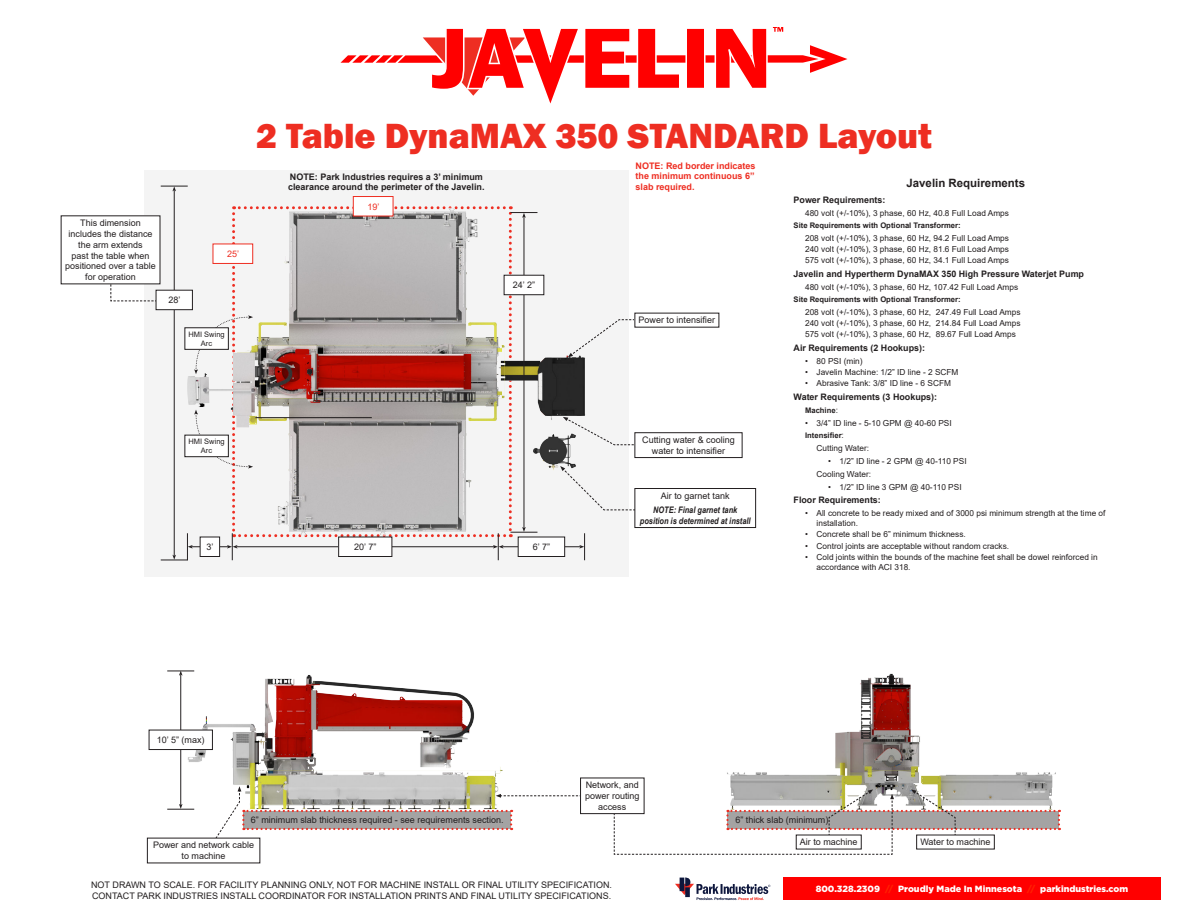
<style>
.page{position:relative;width:1188px;height:918px;background:#fff}
.page>*{position:absolute;margin:0;border:0;box-sizing:border-box;transform-origin:0 0}
.t1{font:800 36px "Franklin Gothic";color:#ee2e22}
.t2{font:700 11.48px "Arial";color:#231f20}
.t3{font:9px/10.8px "Arial";color:#231f20;text-align:center}
.t4{font:700 9px/10.8px "Arial";color:#231f20}
.t5{font:700 9px/10.8px "Arial";color:#ee2e22;text-align:justify}
.t6{font:900 9px "Gotham";color:#fff}
.t7{font:italic 700 9px/10.8px "Arial Narrow";color:#231f20;text-align:center}
.t8{font:9px "Arial";color:#ee2e22}
.t9{font:700 8.93px "Arial";color:#231f20}
.t10{font:8.32px/11.3px "Arial";color:#231f20}
.t11{font:700 7.65px "Arial";color:#231f20}
.t12{font:7.5px/9px "Arial";color:#231f20;text-align:center}
.s1{font-weight:400;font-size:8.32px}
.s2{color:#f20}
</style>
<div class="page">
<svg style="left:341px;top:27px;width:506px;height:77px"></svg>
<img style="left:160px;top:670px;width:438px;height:116px">
<img style="left:727px;top:673px;width:334px;height:157px">
<hr style="left:180px;top:674px;width:1px;height:131px;background:#231f20">
<svg style="left:167px;top:671px;width:27px;height:5px"></svg>
<div style="left:149px;top:730px;width:63px;height:20px;background:#fff"></div>
<div style="left:149px;top:730px;width:64px;height:20px;border:1px solid #231f20"></div>
<div style="left:783px;top:877px;width:378px;height:23px;background:#f00"></div>
<svg style="left:675px;top:877px;width:95px;height:23px"></svg>
<svg style="left:165px;top:786px;width:895px;height:69px"></svg>
<div style="left:581px;top:778px;width:63px;height:36px;background:#fff"></div>
<div style="left:580px;top:778px;width:64px;height:36px;border:1px solid #231f20"></div>
<div style="left:144px;top:170px;width:485px;height:406px;background:#f4f4f4"></div>
<img style="left:159px;top:185px;width:439px;height:392px">
<svg style="left:560px;top:466px;width:75px;height:45px"></svg>
<svg style="left:568px;top:319px;width:67px;height:38px"></svg>
<svg style="left:563px;top:417px;width:72px;height:29px"></svg>
<hr style="left:502px;top:546px;width:78px;height:1px;background:#231f20">
<svg style="left:579px;top:533px;width:6px;height:27px"></svg>
<div style="left:518px;top:537px;width:47px;height:19px;background:#fff"></div>
<div style="left:518px;top:537px;width:47px;height:20px;border:1px solid #231f20"></div>
<div style="left:353px;top:197px;width:40px;height:19px;background:#fff"></div>
<div style="left:353px;top:196px;width:40px;height:20px;border:1px solid #ee2e22"></div>
<div style="left:504px;top:275px;width:40px;height:20px;background:#fff"></div>
<hr style="left:174px;top:190px;width:1px;height:366px;background:#231f20">
<svg style="left:161px;top:186px;width:27px;height:5px"></svg>
<svg style="left:110px;top:206px;width:427px;height:355px"></svg>
<div style="left:156px;top:290px;width:36px;height:20px;background:#fff"></div>
<div style="left:156px;top:290px;width:37px;height:20px;border:1px solid #231f20"></div>
<div style="left:61px;top:216px;width:99px;height:68px;background:#fff"></div>
<div style="left:185px;top:328px;width:43px;height:21px;background:#fff"></div>
<div style="left:185px;top:328px;width:44px;height:22px;border:1px solid #231f20"></div>
<div style="left:185px;top:435px;width:43px;height:22px;background:#fff"></div>
<div style="left:185px;top:435px;width:44px;height:22px;border:1px solid #231f20"></div>
<div style="left:635px;top:488px;width:121px;height:40px;border:1px solid #231f20"></div>
<div style="left:635px;top:432px;width:108px;height:26px;border:1px solid #231f20"></div>
<h1 class="t1" style="left:256px;top:121px;width:677px">2 Table DynaMAX 350 STANDARD Layout</h1>
<p class="t3" style="left:65px;top:218px;width:92px">This dimension includes the distance the arm extends<br>past the table when positioned over a table for operation</p>
<p class="t8" style="left:227px;top:250px;width:14px">25’</p>
<p class="t3" style="left:168px;top:295px;width:14px">28’</p>
<p class="t12" style="left:188px;top:330px;width:38px">HMI Swing<br>Arc</p>
<p class="t12" style="left:188px;top:438px;width:38px">HMI Swing<br>Arc</p>
<p class="t3" style="left:207px;top:542px;width:9px">3’</p>
<p class="t4" style="left:288px;top:172px;width:198px">NOTE: Park Industries requires a 3’ minimum clearance around the perimeter of the Javelin.</p>
<p class="t8" style="left:367px;top:203px;width:14px">19’</p>
<p class="t3" style="left:513px;top:281px;width:24px">24’ 2”</p>
<p class="t3" style="left:354px;top:542px;width:24px">20’ 7”</p>
<p class="t3" style="left:533px;top:542px;width:19px">6’ 7”</p>
<p class="t5" style="left:636px;top:161px;width:122px">NOTE: Red border indicates the minimum continuous 6” slab required.</p>
<p class="t3" style="left:639px;top:315px;width:78px">Power to intensifier</p>
<p class="t3" style="left:642px;top:435px;width:94px">Cutting water &amp; cooling water to intensifier</p>
<p class="t3" style="left:661px;top:491px;width:70px">Air to garnet tank</p>
<p class="t7" style="left:640px;top:505px;width:112px">NOTE: Final garnet tank position is determined at install</p>
<h2 class="t2" style="left:906px;top:178px;width:120px">Javelin Requirements</h2>
<p class="t9" style="left:794px;top:197px;width:93px">Power Requirements:</p>
<p class="t10" style="left:805px;top:208px;width:205px">480 volt (+/-10%), 3 phase, 60 Hz, 40.8 Full Load Amps</p>
<p class="t11" style="left:794px;top:222px;width:169px">Site Requirements with Optional Transformer:</p>
<p class="t10" style="left:805px;top:233px;width:205px;text-align:justify">208 volt (+/-10%), 3 phase, 60 Hz, 94.2 Full Load Amps 240 volt (+/-10%), 3 phase, 60 Hz, 81.6 Full Load Amps 575 volt (+/-10%), 3 phase, 60 Hz, 34.1 Full Load Amps</p>
<p class="t9" style="left:794px;top:270px;width:292px">Javelin and Hypertherm DynaMAX 350 High Pressure Waterjet Pump</p>
<p class="t10" style="left:805px;top:282px;width:215px">480 volt (+/-10%), 3 phase, 60 Hz, 107.42 Full Load Amps</p>
<p class="t11" style="left:794px;top:296px;width:169px">Site Requirements with Optional Transformer:</p>
<p class="t10" style="left:805px;top:307px;width:217px;text-align:justify">208 volt (+/-10%), 3 phase, 60 Hz, 247.49 Full Load Amps 240 volt (+/-10%), 3 phase, 60 Hz, 214.84 Full Load Amps 575 volt (+/-10%), 3 phase, 60 Hz, 89.67 Full Load Amps</p>
<p class="t9" style="left:794px;top:344px;width:133px">Air Requirements (2 Hookups):</p>
<p class="t10" style="left:805px;top:356px;width:59px">• 80 PSI (min)</p>
<p class="t10" style="left:805px;top:367px;width:155px">• Javelin Machine: 1/2” ID line - 2 SCFM</p>
<p class="t10" style="left:805px;top:379px;width:147px">• Abrasive Tank: 3/8” ID line - 6 SCFM</p>
<p class="t9" style="left:794px;top:393px;width:145px">Water Requirements (3 Hookups):</p>
<p class="t11" style="left:805px;top:407px;width:34px">Machine<span class="s1">:</span></p>
<p class="t10" style="left:805px;top:418px;width:148px">• 3/4” ID line - 5-10 GPM @ 40-60 PSI</p>
<p class="t11" style="left:805px;top:430px;width:40px">Intensifier<span class="s1">:</span></p>
<p class="t10" style="left:817px;top:443px;width:54px">Cutting Water:</p>
<p class="t10" style="left:817px;top:455px;width:152px;line-height:12.8px;text-indent:11px">• 1/2” ID line - 2 GPM @ 40-110 PSI<br>Cooling Water:</p>
<p class="t10" style="left:828px;top:482px;width:135px">• 1/2” ID line 3 GPM @ 40-110 PSI</p>
<p class="t9" style="left:794px;top:497px;width:89px">Floor Requirements:</p>
<p class="t10" style="left:817px;top:509px;width:290px;line-height:10px;text-indent:-11px">• All concrete to be ready mixed and of 3000 psi minimum strength at the time of installation.</p>
<p class="t10" style="left:805px;top:530px;width:162px">• Concrete shall be 6” minimum thickness.</p>
<p class="t10" style="left:805px;top:541px;width:206px">• Control joints are acceptable without random cracks.</p>
<p class="t10" style="left:817px;top:553px;width:283px;line-height:10px;text-indent:-11px">• Cold joints within the bounds of the machine feet shall be dowel reinforced in accordance with ACI 318.</p>
<p class="t3" style="left:157px;top:735px;width:49px">10’ 5” (max)</p>
<p class="t3" style="left:585px;top:781px;width:56px">Network, and power routing access</p>
<p class="t3" style="left:735px;top:816px;width:95px">6” thick slab (minimum)</p>
<p class="t3" style="left:251px;top:816px;width:254px">6” minimum slab thickness required - see requirements section.</p>
<p class="t3" style="left:153px;top:841px;width:103px">Power and network cable to machine</p>
<p class="t3" style="left:800px;top:838px;width:59px">Air to machine</p>
<p class="t3" style="left:920px;top:838px;width:72px">Water to machine</p>
<p class="t3" style="left:91px;top:880px;width:522px;text-align:left">NOT DRAWN TO SCALE. FOR FACILITY PLANNING ONLY, NOT FOR MACHINE INSTALL OR FINAL UTILITY SPECIFICATION.<br>CONTACT PARK INDUSTRIES INSTALL COORDINATOR FOR INSTALLATION PRINTS AND FINAL UTILITY SPECIFICATIONS.</p>
<p class="t6" style="left:816px;top:885px;width:314px">800.328.2309 <span class="s2">//</span> Proudly Made In Minnesota <span class="s2">//</span> parkindustries.com</p>
</div>
